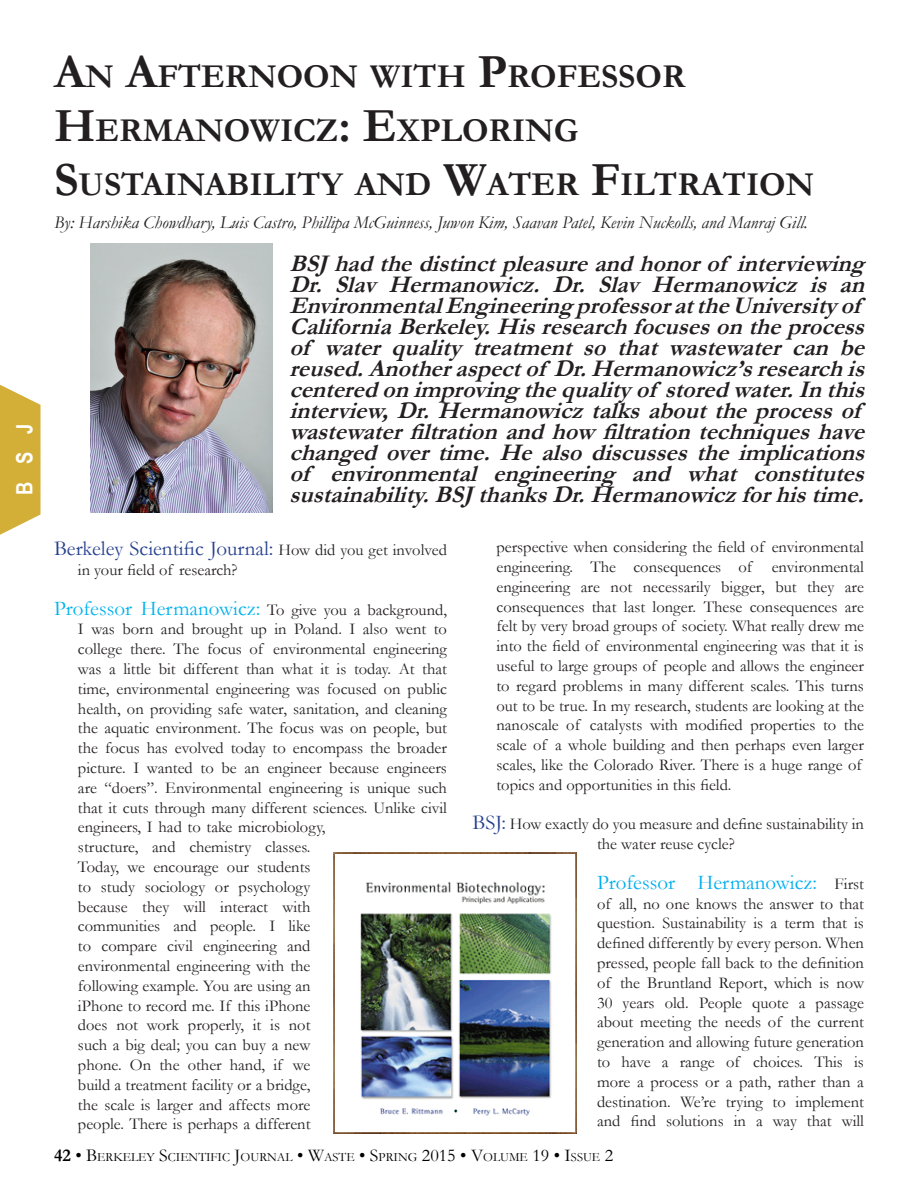
<style>
.page{position:relative;width:918px;height:1188px;background:#fff}
.page>*{position:absolute;margin:0;border:0;box-sizing:border-box;transform-origin:0 0}
.t1{font:700 33.6px/54px "Garamond";color:#231f20}
.t2{font:italic 700 24px/21px "Garamond";color:#231f20}
.t3{font:700 22.5px "Arial Narrow";color:#fff}
.t4{font:21px "Garamond";color:#253f8e}
.t5{font:21px "Garamond";color:#00b2ef}
.t6{font:21px "Garamond";color:#00aeef}
.t7{font:italic 18px "Garamond";color:#231f20}
.t8{font:16.5px/19.8px "Garamond";color:#231f20}
.t9{font:12.6px "Garamond";color:#000}
.s1{font-size:48px}
.s2{font-size:16.5px;color:#231f20}
.s3{font-size:21px;color:#253f8e}
.s4{font-weight:700;font-size:18px}
.s5{font-size:18px}
</style>
<div class="page">
<svg style="left:0;top:384px;width:40px;height:151px;background:#d9ba52"></svg>
<img style="left:333px;top:853px;width:244px;height:281px">
<img style="left:91px;top:244px;width:182px;height:268px">
<h3 class="t3" style="left:8px;top:495px;width:73px;rotate:-90deg">BSJ</h3>
<p class="t1" style="left:54px;top:48px;width:762px"><span class="s1">A</span>N <span class="s1">A</span>FTERNOON WITH <span class="s1">P</span>ROFESSOR<br><span class="s1">H</span>ERMANOWICZ<span class="s1">: E</span>XPLORING<br><span class="s1">S</span>USTAINABILITY AND <span class="s1">W</span>ATER <span class="s1">F</span>ILTRATION</p>
<p class="t7" style="left:54px;top:211px;width:755px">By: Harshika Chowdhary, Luis Castro, Phillipa McGuinness, Juwon Kim, Saavan Patel, Kevin Nuckolls, and Manraj Gill.</p>
<p class="t2" style="left:289px;top:252px;width:584px">BSJ hadthedistinctpleasureandhonorof interviewing Dr. Slav Hermanowicz. Dr. Slav Hermanowicz is an EnvironmentalEngineeringprofessorattheUniversity of CaliforniaBerkeley.Hisresearchfocusesontheprocess of water quality treatment so that wastewater can be reused.Anotheraspectof Dr.Hermanowicz’sresearchis centeredonimprovingthequality of storedwater.Inthis interview,Dr.Hermanowicztalksabouttheprocessof wastewaterfiltrationandhow filtrationtechniqueshave changed over time. He also discusses the implications of environmental engineering and what constitutes sustainability.BSJ thanksDr.Hermanowiczforhistime.</p>
<p class="t4" style="left:54px;top:536px;width:395px">Berkeley Scientific Journal: <span class="s2">How did you get involved</span></p>
<p class="t8" style="left:78px;top:560px;width:161px">in your field of research?</p>
<p class="t5" style="left:54px;top:595px;width:394px">Professor Hermanowicz: <span class="s2">To give you a background,</span></p>
<p class="t8" style="left:78px;top:619px;width:371px">I was born and brought up in Poland. I also went to college there. The focus of environmental engineering was a little bit different than what it is today. At that time, environmental engineering was focused on public health, on providing safe water, sanitation, and cleaning the aquatic environment. The focus was on people, but the focus has evolved today to encompass the broader picture. I wanted to be an engineer because engineers are “doers”. Environmental engineering is unique such that it cuts through many different sciences. Unlike civil engineers, I had to take microbiology,<br>structure, and chemistry classes.<br>Today, we encourage our students<br>to study sociology or psychology<br>because they will interact with<br>communities and people. I like<br>to compare civil engineering and<br>environmental engineering with the<br>following example. You are using an<br>iPhone to record me. If this iPhone<br>does not work properly, it is not<br>such a big deal; you can buy a new<br>phone. On the other hand, if we<br>build a treatment facility or a bridge,<br>the scale is larger and affects more<br>people. There is perhaps a different</p>
<p class="t8" style="left:496px;top:537px;width:369px">perspective when considering the field of environmental engineering. The consequences of environmental engineering are not necessarily bigger, but they are consequences that last longer. These consequences are felt by very broad groups of society. What really drew me into the field of environmental engineering was that it is useful to large groups of people and allows the engineer to regard problems in many different scales. This turns out to be true. In my research, students are looking at the nanoscale of catalysts with modified properties to the scale of a whole building and then perhaps even larger scales, like the Colorado River. There is a huge range of topics and opportunities in this field.</p>
<p class="t8" style="left:472px;top:814px;width:393px;text-align:center"><span class="s3">BSJ:</span> How exactly do you measure and define sustainability in the water reuse cycle?</p>
<p class="t6" style="left:597px;top:870px;width:269px">Professor Hermanowicz: <span class="s2">First</span></p>
<p class="t8" style="left:597px;top:893px;width:269px;text-align:justify">of all, no one knows the answer to that question. Sustainability is a term that is defined differently by every person. When pressed, people fall back to the definition of the Bruntland Report, which is now 30 years old. People quote a passage about meeting the needs of the current generation and allowing future generation to have a range of choices. This is more a process or a path, rather than a destination. We’re trying to implement and find solutions in a way that will</p>
<p class="t9" style="left:54px;top:1150px;width:561px"><span class="s4">42</span> <span class="s5">• B</span>ERKELEY <span class="s5">S</span>CIENTIFIC <span class="s5">J</span>OURNAL <span class="s5">• W</span>ASTE <span class="s5">• S</span>PRING <span class="s5">2015 • V</span>OLUME <span class="s5">19 • I</span>SSUE <span class="s5">2</span></p>
</div>
